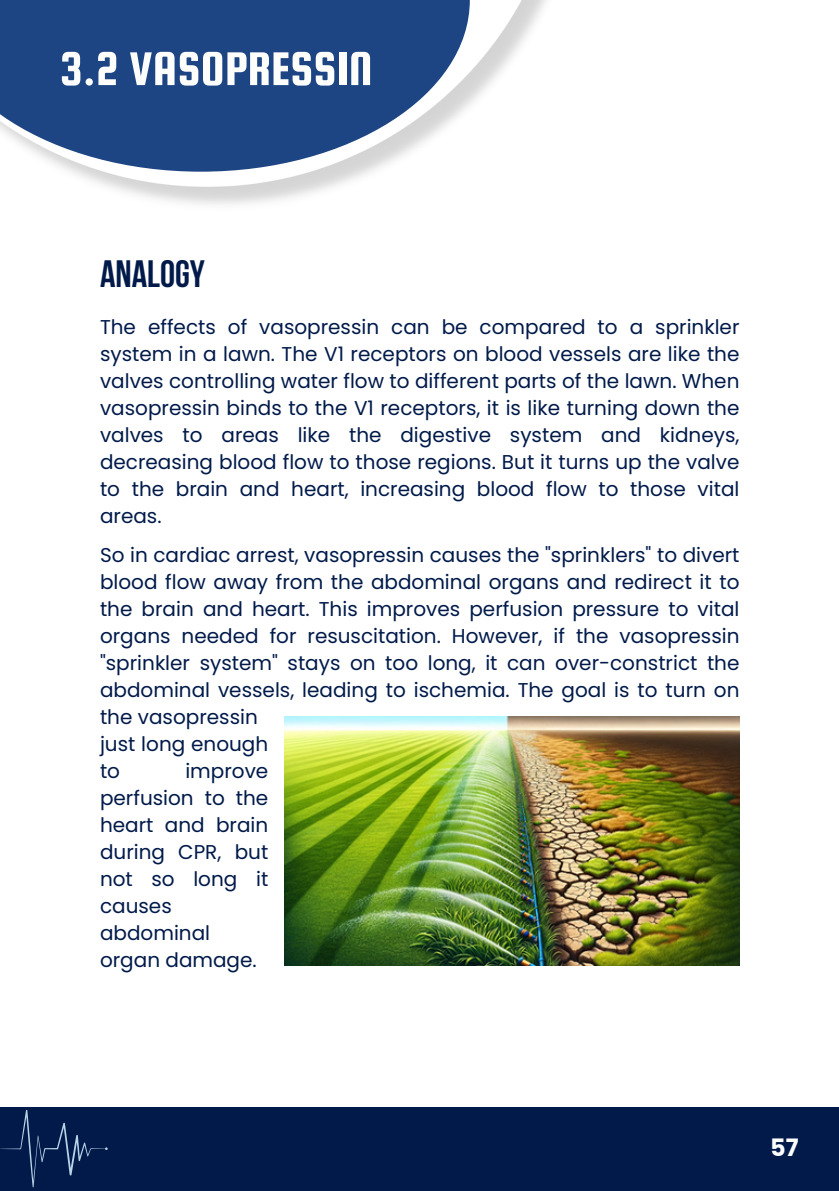
<style>
.page{position:relative;width:839px;height:1191px;background:#fff}
.page>*{position:absolute;margin:0;border:0;box-sizing:border-box;transform-origin:0 0}
.t1{font:50.6px "Squada One";color:#fdfdfc}
.t2{font:700 38px "Bebas Neue";color:#011a4a}
.t3{font:700 24px "Poppins";color:#fdfdfc}
.t4{font:20px/27px "Poppins";color:#011a4a;text-align:justify}
</style>
<div class="page">
<div style="left:0;top:1107px;width:838px;height:84px;background:#011a4a"></div>
<svg style="left:0;top:1110px;width:108px;height:77px"></svg>
<img style="left:72px;top:0;width:474px;height:204px">
<svg style="left:0;top:0;width:470px;height:172px;background:#406195"></svg>
<img style="left:284px;top:717px;width:455px;height:249px">
<p class="t1" style="left:60px;top:42px;width:314px">3.2 VASOPRESSIN</p>
<p class="t2" style="left:100px;top:259px;width:106px">ANALOGY</p>
<p class="t4" style="left:100px;top:313px;width:641px">The effects of vasopressin can be compared to a sprinkler system in a lawn. The V1 receptors on blood vessels are like the valves controlling water flow to different parts of the lawn. When vasopressin binds to the V1 receptors, it is like turning down the valves to areas like the digestive system and kidneys, decreasing blood flow to those regions. But it turns up the valve to the brain and heart, increasing blood flow to those vital areas.</p>
<p class="t4" style="left:100px;top:541px;width:641px">So in cardiac arrest, vasopressin causes the "sprinklers" to divert blood flow away from the abdominal organs and redirect it to the brain and heart. This improves perfusion pressure to vital organs needed for resuscitation. However, if the vasopressin "sprinkler system" stays on too long, it can over-constrict the abdominal vessels, leading to ischemia. The goal is to turn on the vasopressin</p>
<p class="t4" style="left:100px;top:731px;width:170px">just long enough to</p>
<p class="t4" style="left:100px;top:758px;width:170px;text-align:left;text-indent:85px">improve perfusion to the heart and brain during CPR, but not so long it causes abdominal organ damage.</p>
<p class="t3" style="left:770px;top:1131px;width:30px">57</p>
</div>
